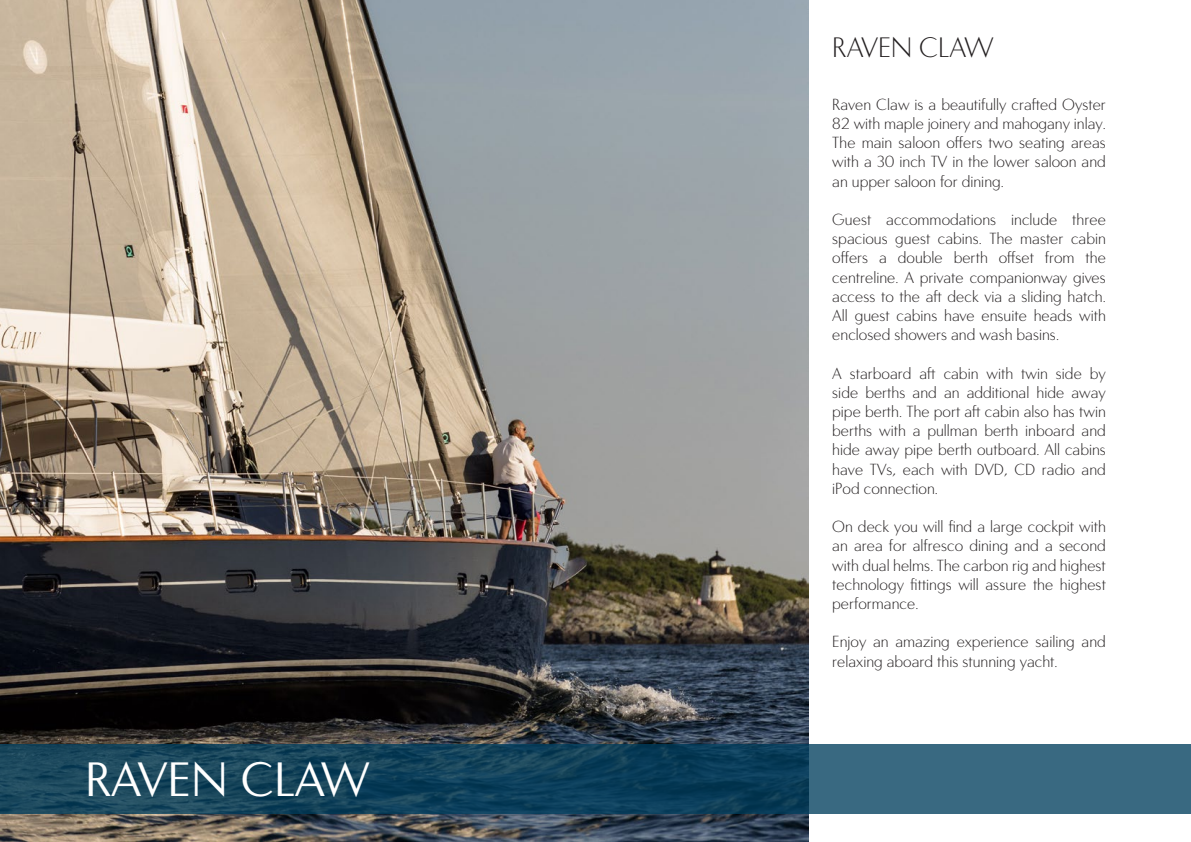
<style>
.page{position:relative;width:1191px;height:842px;background:#fff}
.page>*{position:absolute;margin:0;border:0;box-sizing:border-box;transform-origin:0 0}
.t1{font:48px "Carisma";color:#fff}
.t2{font:300 28px "Carisma";color:#231f20}
.t3{font:300 16px/19.2px "Carisma";color:#231f20;text-align:justify}
</style>
<div class="page">
<img style="left:0;top:0;width:808px;height:842px">
<svg style="left:0;top:744px;width:1191px;height:70px;background:#1e4e66"></svg>
<p class="t1" style="left:85px;top:753px;width:286px">RAVEN CLAW</p>
<p class="t2" style="left:832px;top:31px;width:163px">RAVEN CLAW</p>
<p class="t3" style="left:832px;top:95px;width:275px">Raven Claw is a beautifully crafted Oyster 82 with maple joinery and mahogany inlay.<br>The main saloon offers two seating areas with a 30 inch TV in the lower saloon and an upper saloon for dining.</p>
<p class="t3" style="left:832px;top:211px;width:275px">Guest accommodations include three spacious guest cabins. The master cabin offers a double berth offset from the centreline. A private companionway gives access to the aft deck via a sliding hatch.<br>All guest cabins have ensuite heads with enclosed showers and wash basins.</p>
<p class="t3" style="left:832px;top:364px;width:275px">A starboard aft cabin with twin side by side berths and an additional hide away pipe berth. The port aft cabin also has twin berths with a pullman berth inboard and hide away pipe berth outboard. All cabins have TVs, each with DVD, CD radio and iPod connection.</p>
<p class="t3" style="left:832px;top:518px;width:275px">On deck you will find a large cockpit with an area for alfresco dining and a second with dual helms. The carbon rig and highest technology fittings will assure the highest performance.</p>
<p class="t3" style="left:832px;top:633px;width:275px">Enjoy an amazing experience sailing and relaxing aboard this stunning yacht.</p>
</div>
